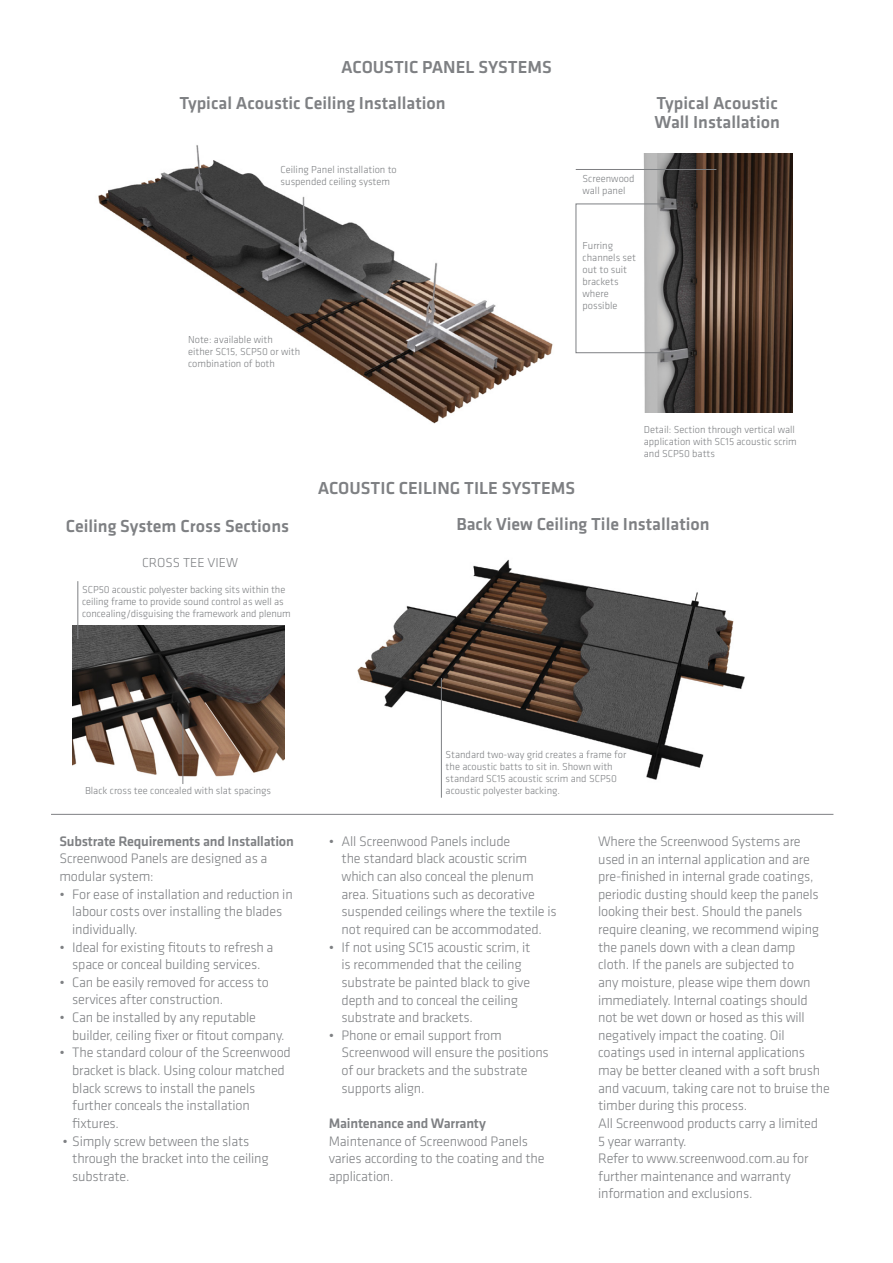
<style>
.page{position:relative;width:893px;height:1263px;background:#fff}
.page>*{position:absolute;margin:0;border:0;box-sizing:border-box;transform-origin:0 0}
.t1{font:500 18px/18.8px "Klavika Basic";color:#7e8083}
.t2{font:300 14.25px/17.7px "Klavika Basic";letter-spacing:-.015em;color:#7e8083}
.t3{font:500 14.25px "Klavika Basic";letter-spacing:-.015em;color:#7e8083}
.t4{font:300 13.5px "Klavika Basic";color:#7e8083}
.t5{font:300 10.5px/12px "Klavika Basic";color:#7e8083}
</style>
<div class="page">
<img style="left:332px;top:559px;width:440px;height:255px">
<hr style="left:441px;top:678px;width:1px;height:120px;background:#7e8083">
<img style="left:72px;top:626px;width:212px;height:188px">
<hr style="left:78px;top:581px;width:1px;height:58px;background:#7e8083">
<hr style="left:183px;top:714px;width:1px;height:70px;background:#7e8083">
<hr style="left:51px;top:814px;width:782px;height:1px;background:#7e8083">
<img style="left:601px;top:154px;width:191px;height:258px">
<hr style="left:576px;top:169px;width:140px;height:1px;background:#7e8083">
<img style="left:98px;top:145px;width:455px;height:279px">
<svg style="left:576px;top:204px;width:104px;height:149px"></svg>
<p class="t1" style="left:341px;top:57px;width:212px">ACOUSTIC PANEL SYSTEMS</p>
<p class="t1" style="left:179px;top:93px;width:268px">Typical Acoustic Ceiling Installation</p>
<p class="t1" style="left:655px;top:93px;width:127px">Typical Acoustic<br>Wall Installation</p>
<p class="t5" style="left:281px;top:163px;width:118px">Ceiling Panel installation to suspended ceiling system</p>
<p class="t5" style="left:188px;top:334px;width:114px">Note: available with either SC15, SCP50 or with combination of both</p>
<p class="t5" style="left:583px;top:172px;width:53px">Screenwood wall panel</p>
<p class="t5" style="left:583px;top:239px;width:55px">Furring channels set out to suit brackets where possible</p>
<p class="t1" style="left:318px;top:478px;width:259px">ACOUSTIC CEILING TILE SYSTEMS</p>
<p class="t5" style="left:644px;top:423px;width:155px">Detail: Section through vertical wall application with SC15 acoustic scrim and SCP50 batts</p>
<p class="t1" style="left:66px;top:516px;width:225px">Ceiling System Cross Sections</p>
<p class="t1" style="left:456px;top:514px;width:255px">Back View Ceiling Tile Installation</p>
<p class="t4" style="left:142px;top:555px;width:98px">CROSS TEE VIEW</p>
<p class="t5" style="left:82px;top:583px;width:210px">SCP50 acoustic polyester backing sits within the ceiling frame to provide sound control as well as concealing/disguising the framework and plenum</p>
<p class="t5" style="left:85px;top:784px;width:188px">Black cross tee concealed with slat spacings</p>
<p class="t3" style="left:60px;top:831px;width:236px">Substrate Requirements and Installation</p>
<p class="t2" style="left:60px;top:850px;width:209px">Screenwood Panels are designed as a modular system:</p>
<p class="t2" style="left:72px;top:885px;width:222px;text-indent:-13px">• For ease of installation and reduction in labour costs over installing the blades individually.</p>
<p class="t2" style="left:60px;top:938px;width:215px;text-align:center">• Ideal for existing fitouts to refresh a space or conceal building services.</p>
<p class="t2" style="left:72px;top:973px;width:198px;text-indent:-13px">• Can be easily removed for access to services after construction.</p>
<p class="t2" style="left:72px;top:1008px;width:214px;text-indent:-13px">• Can be installed by any reputable builder, ceiling fixer or fitout company.</p>
<p class="t2" style="left:72px;top:1044px;width:220px;text-indent:-13px">• The standard colour of the Screenwood bracket is black. Using colour matched black screws to install the panels further conceals the installation fixtures.</p>
<p class="t2" style="left:72px;top:1132px;width:198px;text-indent:-10px">• Simply screw between the slats through the bracket into the ceiling substrate.</p>
<p class="t5" style="left:446px;top:748px;width:182px">Standard two-way grid creates a frame for the acoustic batts to sit in. Shown with standard SC15 acoustic scrim and SCP50 acoustic polyester backing.</p>
<p class="t2" style="left:342px;top:832px;width:217px;text-indent:-13px">• All Screenwood Panels include<br>the standard black acoustic scrim which can also conceal the plenum area. Situations such as decorative suspended ceilings where the textile is not required can be accommodated.</p>
<p class="t2" style="left:342px;top:938px;width:190px;text-indent:-13px">• If not using SC15 acoustic scrim, it is recommended that the ceiling substrate be painted black to give depth and to conceal the ceiling substrate and brackets.</p>
<p class="t2" style="left:342px;top:1026px;width:209px;text-indent:-13px">• Phone or email support from<br>Screenwood will ensure the positions of our brackets and the substrate supports align.</p>
<p class="t3" style="left:329px;top:1113px;width:158px">Maintenance and Warranty</p>
<p class="t2" style="left:329px;top:1132px;width:217px">Maintenance of Screenwood Panels varies according to the coating and the application.</p>
<p class="t2" style="left:598px;top:832px;width:233px">Where the Screenwood Systems are used in an internal application and are pre-finished in internal grade coatings, periodic dusting should keep the panels looking their best. Should the panels require cleaning, we recommend wiping the panels down with a clean damp cloth. If the panels are subjected to<br>any moisture, please wipe them down immediately. Internal coatings should not be wet down or hosed as this will negatively impact the coating. Oil coatings used in internal applications may be better cleaned with a soft brush and vacuum, taking care not to bruise the timber during this process.<br>All Screenwood products carry a limited<br>5 year warranty.<br>Refer to www.screenwood.com.au for further maintenance and warranty information and exclusions.</p>
</div>
